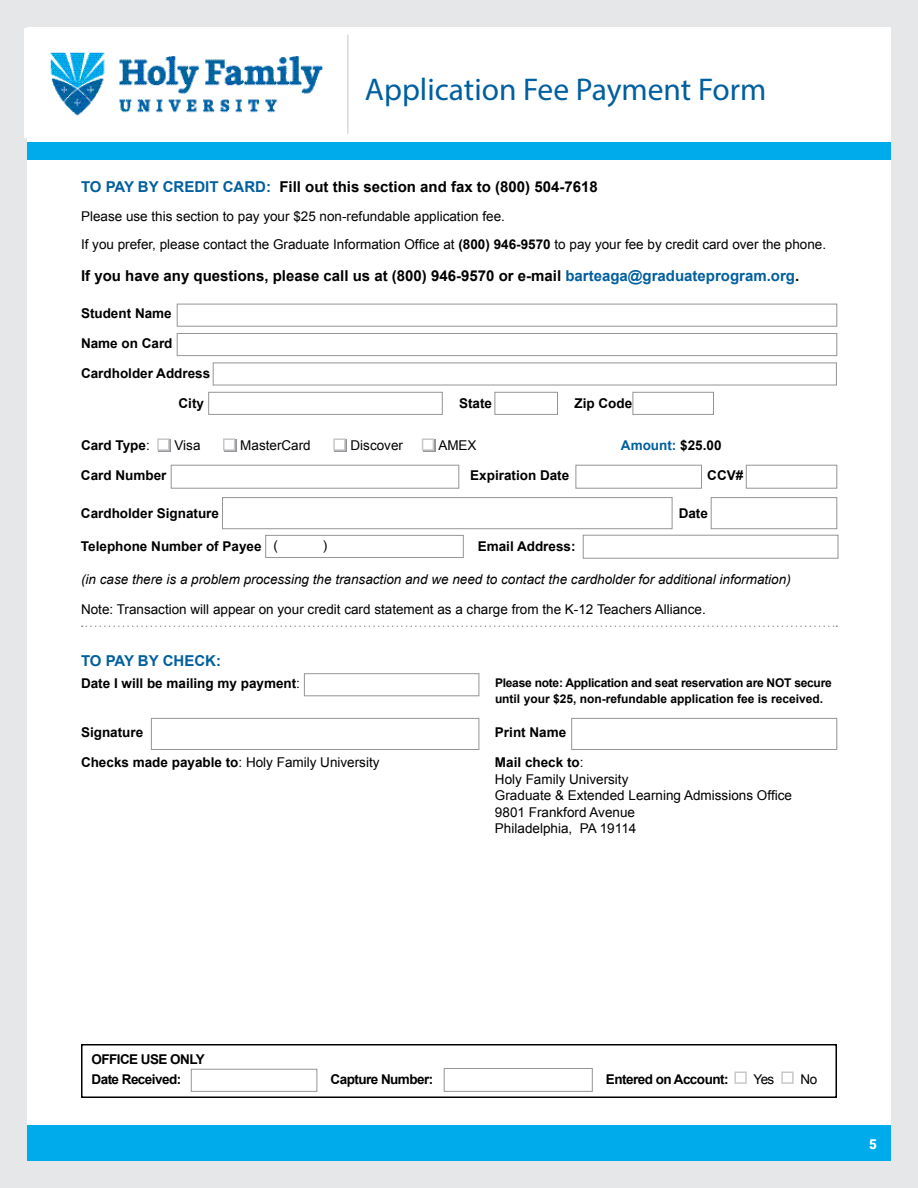
<style>
.page{position:relative;width:918px;height:1188px;background:#fff}
.page>*{position:absolute;margin:0;border:0;box-sizing:border-box;transform-origin:0 0}
.t1{font:31.5px "Myriad Pro";color:#005f9f}
.t2{font:700 15px "Arial";color:#000}
.t3{font:700 15px "Arial";color:#005f9f}
.t4{font:13.5px/16.5px "Arial";color:#000}
.t5{font:700 13.5px "Arial";color:#000}
.t6{font:italic 13.5px "Arial";color:#000}
.t7{font:700 13.5px/19.5px "Arial";letter-spacing:-.04em;color:#000}
.t8{font:700 13.5px "Arial";color:#005f9f}
.t9{font:900 13.5px "Roboto";color:#fff}
.t10{font:700 12px/16.5px "Arial";letter-spacing:-.02em;color:#000}
.s1{color:#005f9f}
.s2{font-weight:700}
.s3{font-weight:400}
.s4{color:#000}
</style>
<div class="page">
<div style="left:27px;top:142px;width:864px;height:18px;background:#00abeb"></div>
<div style="left:27px;top:1125px;width:864px;height:36px;background:#00abeb"></div>
<hr style="left:348px;top:35px;width:1px;height:99px;background:#c7c8ca">
<div style="left:0;top:0;width:918px;height:1188px;border:27px solid #e6e7e8"></div>
<img style="left:25px;top:29px;width:298px;height:109px">
<div style="left:158px;top:440px;width:13px;height:12px;background:#939598"></div>
<div style="left:157px;top:438px;width:13px;height:13px;background:#fff;border:2px solid #c7c8ca"></div>
<div style="left:224px;top:440px;width:13px;height:12px;background:#a5a7aa"></div>
<div style="left:223px;top:438px;width:12px;height:13px;background:#fff;border:2px solid #c7c8ca"></div>
<div style="left:334px;top:440px;width:13px;height:12px;background:#939598"></div>
<div style="left:333px;top:438px;width:13px;height:13px;background:#fff;border:2px solid #c7c8ca"></div>
<div style="left:423px;top:440px;width:12px;height:12px;background:#939598"></div>
<div style="left:422px;top:438px;width:12px;height:13px;background:#fff;border:2px solid #c7c8ca"></div>
<div style="left:583px;top:535px;width:255px;height:23px;border:1px solid #939598"></div>
<div style="left:151px;top:718px;width:328px;height:32px;border:1px solid #939598"></div>
<div style="left:572px;top:718px;width:265px;height:32px;border:1px solid #939598"></div>
<div style="left:304px;top:674px;width:175px;height:22px;border:1px solid #939598"></div>
<svg style="left:82px;top:626px;width:755px;height:1px"></svg>
<div style="left:266px;top:535px;width:198px;height:23px;border:1px solid #939598"></div>
<div style="left:734px;top:1072px;width:13px;height:12px;background:#fff;border:2px solid #c7c8ca"></div>
<div style="left:781px;top:1072px;width:13px;height:12px;background:#fff;border:2px solid #c7c8ca"></div>
<div style="left:81px;top:1044px;width:756px;height:54px;border:2px solid #000"></div>
<div style="left:191px;top:1069px;width:126px;height:23px;border:1px solid #939598"></div>
<div style="left:444px;top:1068px;width:148px;height:24px;border:1px solid #939598"></div>
<div style="left:177px;top:304px;width:660px;height:22px;border:1px solid #939598"></div>
<div style="left:177px;top:333px;width:660px;height:23px;border:1px solid #939598"></div>
<div style="left:213px;top:363px;width:624px;height:22px;border:1px solid #939598"></div>
<div style="left:633px;top:392px;width:81px;height:23px;border:1px solid #939598"></div>
<div style="left:495px;top:392px;width:63px;height:23px;border:1px solid #939598"></div>
<div style="left:208px;top:392px;width:234px;height:23px;border:1px solid #939598"></div>
<div style="left:746px;top:465px;width:91px;height:23px;border:1px solid #939598"></div>
<div style="left:576px;top:465px;width:126px;height:23px;border:1px solid #939598"></div>
<div style="left:171px;top:465px;width:288px;height:23px;border:1px solid #939598"></div>
<div style="left:711px;top:497px;width:126px;height:32px;border:1px solid #939598"></div>
<div style="left:222px;top:497px;width:450px;height:32px;border:1px solid #939598"></div>
<h1 class="t1" style="left:365px;top:70px;width:403px">Application Fee Payment Form</h1>
<p class="t2" style="left:81px;top:177px;width:518px"><span class="s1">TO PAY BY CREDIT CARD:</span> Fill out this section and fax to (800) 504-7618</p>
<p class="t4" style="left:81px;top:202px;width:747px;line-height:28.5px">Please use this section to pay your $25 non-refundable application fee.<br>If you prefer, please contact the Graduate Information Office at <span class="s2">(800) 946-9570</span> to pay your fee by credit card over the phone.</p>
<p class="t2" style="left:81px;top:266px;width:720px">If you have any questions, please call us at (800) 946-9570 or e-mail <span class="s1">barteaga@graduateprogram.org</span>.</p>
<p class="t5" style="left:81px;top:305px;width:92px">Student Name</p>
<p class="t5" style="left:81px;top:335px;width:93px">Name on Card</p>
<p class="t5" style="left:81px;top:365px;width:131px">Cardholder Address</p>
<p class="t5" style="left:179px;top:395px;width:27px">City</p>
<p class="t5" style="left:459px;top:395px;width:35px">State</p>
<p class="t5" style="left:575px;top:395px;width:59px">Zip Code</p>
<p class="t5" style="left:81px;top:437px;width:70px">Card Type<span class="s3">:</span></p>
<p class="t4" style="left:175px;top:438px;width:28px">Visa</p>
<p class="t4" style="left:240px;top:438px;width:72px">MasterCard</p>
<p class="t4" style="left:351px;top:438px;width:54px">Discover</p>
<p class="t4" style="left:438px;top:438px;width:40px">AMEX</p>
<p class="t8" style="left:621px;top:437px;width:102px">Amount: <span class="s4">$25.00</span></p>
<p class="t5" style="left:81px;top:467px;width:87px">Card Number</p>
<p class="t5" style="left:470px;top:467px;width:101px">Expiration Date</p>
<p class="t5" style="left:707px;top:467px;width:38px">CCV#</p>
<p class="t5" style="left:81px;top:504px;width:140px">Cardholder Signature</p>
<p class="t5" style="left:679px;top:504px;width:31px">Date</p>
<p class="t5" style="left:81px;top:537px;width:182px">Telephone Number of Payee</p>
<p class="t5" style="left:478px;top:537px;width:99px">Email Address:</p>
<p class="t6" style="left:81px;top:570px;width:711px">(in case there is a problem processing the transaction and we need to contact the cardholder for additional information)</p>
<p class="t4" style="left:81px;top:601px;width:626px">Note: Transaction will appear on your credit card statement as a charge from the K-12 Teachers Alliance.</p>
<p class="t3" style="left:81px;top:651px;width:142px">TO PAY BY CHECK:</p>
<p class="t5" style="left:81px;top:674px;width:221px">Date I will be mailing my payment<span class="s3">:</span></p>
<p class="t10" style="left:495px;top:675px;width:338px">Please note: Application and seat reservation are NOT secure until your $25, non-refundable application fee is received.</p>
<p class="t5" style="left:81px;top:724px;width:64px">Signature</p>
<p class="t4" style="left:81px;top:754px;width:300px"><span class="s2">Checks made payable to</span>: Holy Family University</p>
<p class="t4" style="left:273px;top:537px;width:6px">(</p>
<p class="t4" style="left:323px;top:537px;width:6px">)</p>
<p class="t5" style="left:495px;top:724px;width:73px">Print Name</p>
<p class="t4" style="left:495px;top:754px;width:299px"><span class="s2">Mail check to</span>:<br>Holy Family University<br>Graduate &amp; Extended Learning Admissions Office<br>9801 Frankford Avenue<br>Philadelphia, PA 19114</p>
<p class="t7" style="left:92px;top:1050px;width:115px">OFFICE USE ONLY<br>Date Received:</p>
<p class="t7" style="left:331px;top:1070px;width:104px">Capture Number:</p>
<p class="t7" style="left:606px;top:1070px;width:124px">Entered on Account:</p>
<p class="t4" style="left:753px;top:1071px;width:22px">Yes</p>
<p class="t4" style="left:801px;top:1071px;width:18px">No</p>
<p class="t9" style="left:869px;top:1134px;width:9px">5</p>
</div>
